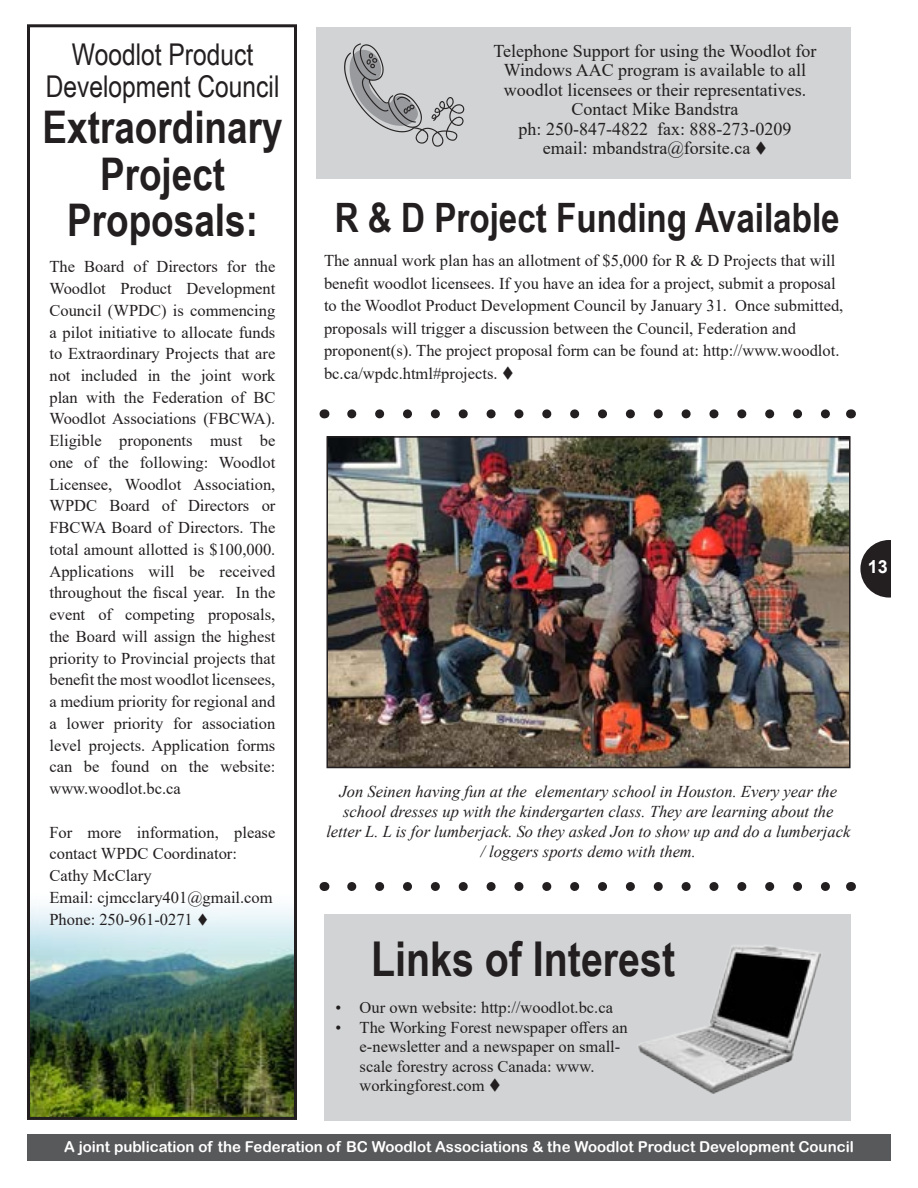
<style>
.page{position:relative;width:918px;height:1188px;background:#fff}
.page>*{position:absolute;margin:0;border:0;box-sizing:border-box;transform-origin:0 0}
.t1{font:700 48px "Arial Narrow";color:#231f20}
.t2{font:700 45px/46.5px "Arial Narrow";color:#231f20;text-align:center}
.t3{font:700 40.5px "Arial Narrow";color:#231f20}
.t4{font:30px/31.5px "Arial Narrow";color:#231f20;text-align:center}
.t5{font:18px/19.5px "Times New Roman";color:#231f20;text-align:center}
.t6{font:700 18px "Arial";color:#fff}
.t7{font:16.5px/21.8px "Times New Roman";color:#231f20}
.t8{font:italic 16.5px/19.8px "Times New Roman";color:#231f20;text-align:center}
.t9{font:15px "Arial Rounded MT Bold";color:#fff}
</style>
<div class="page">
<div style="left:27px;top:1134px;width:864px;height:27px;background:#58595b"></div>
<div style="left:860px;top:540px;width:58px;height:58px;background:#231f20;border-radius:50%"></div>
<div style="left:891px;top:502px;width:27px;height:135px;background:#fff"></div>
<div style="left:324px;top:914px;width:526px;height:206px;background:#d1d3d4"></div>
<img style="left:638px;top:945px;width:183px;height:149px">
<img style="left:31px;top:906px;width:262px;height:210px">
<div style="left:27px;top:24px;width:270px;height:1096px;border:3px solid #231f20"></div>
<img style="left:329px;top:439px;width:519px;height:326px">
<div style="left:326px;top:436px;width:525px;height:332px;border:2px solid #231f20"></div>
<div style="left:316px;top:27px;width:534px;height:151px;background:#d1d3d4"></div>
<svg style="left:344px;top:43px;width:120px;height:104px"></svg>
<svg style="left:352px;top:409px;width:478px;height:9px"></svg>
<svg style="left:352px;top:882px;width:478px;height:9px"></svg>
<h3 class="t4" style="left:46px;top:38px;width:235px">Woodlot Product<br>Development Council</h3>
<h2 class="t2" style="left:43px;top:102px;width:241px">Extraordinary<br>Project<br>Proposals:</h2>
<p class="t7" style="left:49px;top:255px;width:227px;text-align:justify">The Board of Directors for the Woodlot Product Development Council (WPDC) is commencing a pilot initiative to allocate funds to Extraordinary Projects that are not included in the joint work plan with the Federation of BC Woodlot Associations (FBCWA).<br>Eligible proponents must be one of the following: Woodlot Licensee, Woodlot Association, WPDC Board of Directors or FBCWA Board of Directors. The total amount allotted is $100,000.<br>Applications will be received throughout the fiscal year. In the event of competing proposals, the Board will assign the highest priority to Provincial projects that benefit the most woodlot licensees, a medium priority for regional and a lower priority for association level projects. Application forms can be found on the website: www.woodlot.bc.ca</p>
<p class="t7" style="left:49px;top:821px;width:227px">For more information, please contact WPDC Coordinator:<br>Cathy McClary<br>Email: cjmcclary401@gmail.com<br>Phone: 250-961-0271 ▼</p>
<p class="t5" style="left:494px;top:40px;width:324px">Telephone Support for using the Woodlot for Windows AAC program is available to all woodlot licensees or their representatives.<br>Contact Mike Bandstra<br>ph: 250-847-4822 fax: 888-273-0209<br>email: mbandstra@forsite.ca ▼</p>
<h3 class="t3" style="left:335px;top:187px;width:507px">R &amp; D Project Funding Available</h3>
<p class="t7" style="left:324px;top:249px;width:521px;line-height:22.5px">The annual work plan has an allotment of $5,000 for R &amp; D Projects that will benefit woodlot licensees. If you have an idea for a project, submit a proposal to the Woodlot Product Development Council by January 31. Once submitted, proposals will trigger a discussion between the Council, Federation and proponent(s). The project proposal form can be found at: http://www.woodlot. bc.ca/wpdc.html#projects. ▼</p>
<p class="t6" style="left:868px;top:554px;width:22px">13</p>
<p class="t8" style="left:326px;top:782px;width:526px">Jon Seinen having fun at the elementary school in Houston. Every year the school dresses up with the kindergarten class. They are learning about the letter L. L is for lumberjack. So they asked Jon to show up and do a lumberjack / loggers sports demo with them.</p>
<h1 class="t1" style="left:371px;top:922px;width:306px">Links of Interest</h1>
<p class="t7" style="left:336px;top:996px;width:279px">• Our own website: http://woodlot.bc.ca</p>
<p class="t7" style="left:360px;top:1017px;width:270px;line-height:19.5px;text-indent:-24px">• The Working Forest newspaper offers an e-newsletter and a newspaper on small&shy;scale forestry across Canada: www. workingforest.com ▼</p>
<p class="t9" style="left:64px;top:1138px;width:791px">A joint publication of the Federation of BC Woodlot Associations &amp; the Woodlot Product Development Council</p>
</div>
